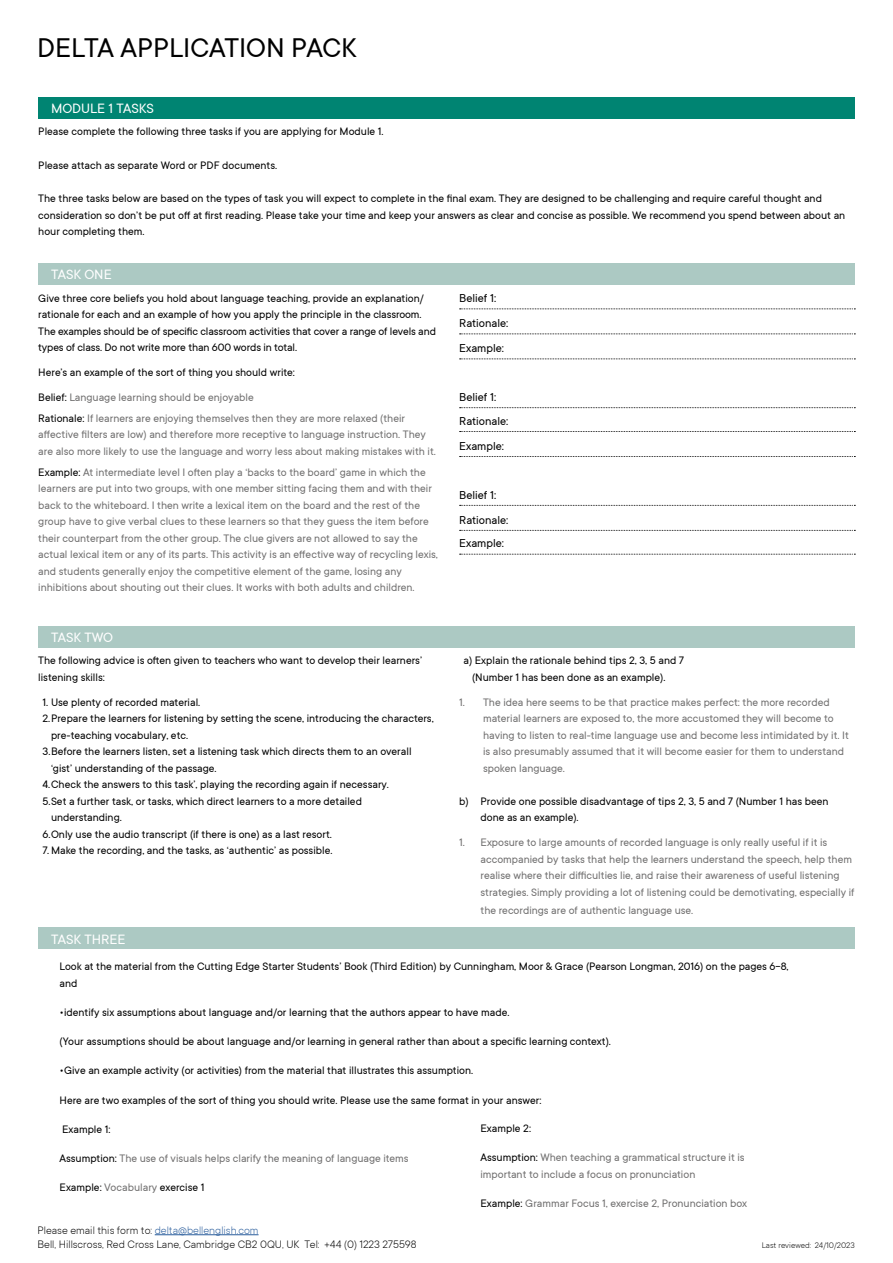
<style>
.page{position:relative;width:893px;height:1263px;background:#fff}
.page>*{position:absolute;margin:0;border:0;box-sizing:border-box;transform-origin:0 0}
.t1{font:30px "TT Commons";color:#000}
.t2{font:15px "TT Commons";color:#fff}
.t3{font:12.75px/25px "TT Commons";color:#000}
.t4{font:12px/16.5px "TT Commons";color:#000}
.t5{font:12px/16.5px "TT Commons";color:#706f6f}
.t6{font:300 12px/14.2px "TT Commons";color:#000}
.t7{font:300 9px "TT Commons";color:#000}
.s1{color:#706f6f}
.s2{color:#000}
.s3{color:#275b9b}
</style>
<div class="page">
<hr style="left:155px;top:1234px;width:104px;height:1px;background:#275b9b">
<div style="left:38px;top:98px;width:817px;height:21px;background:#008472"></div>
<div style="left:38px;top:263px;width:817px;height:22px;background:#acc9c3"></div>
<svg style="left:460px;top:308px;width:395px;height:1px"></svg>
<svg style="left:460px;top:333px;width:395px;height:1px"></svg>
<svg style="left:460px;top:358px;width:395px;height:1px"></svg>
<svg style="left:460px;top:407px;width:395px;height:1px"></svg>
<svg style="left:460px;top:431px;width:395px;height:1px"></svg>
<svg style="left:460px;top:456px;width:395px;height:1px"></svg>
<svg style="left:460px;top:505px;width:395px;height:1px"></svg>
<svg style="left:460px;top:530px;width:395px;height:1px"></svg>
<svg style="left:460px;top:554px;width:395px;height:1px"></svg>
<div style="left:38px;top:626px;width:817px;height:21px;background:#acc9c3"></div>
<div style="left:38px;top:928px;width:817px;height:21px;background:#acc9c3"></div>
<h1 class="t1" style="left:37px;top:31px;width:321px">DELTA APPLICATION PACK</h1>
<p class="t2" style="left:51px;top:101px;width:105px">MODULE 1 TASKS</p>
<p class="t4" style="left:38px;top:123px;width:347px">Please complete the following three tasks if you are applying for Module 1.</p>
<p class="t4" style="left:38px;top:157px;width:240px">Please attach as separate Word or PDF documents.</p>
<p class="t4" style="left:38px;top:190px;width:808px">The three tasks below are based on the types of task you will expect to complete in the final exam. They are designed to be challenging and require careful thought and consideration so don’t be put off at first reading. Please take your time and keep your answers as clear and concise as possible. We recommend you spend between about an hour completing them.</p>
<p class="t2" style="left:51px;top:267px;width:62px">TASK ONE</p>
<p class="t4" style="left:38px;top:290px;width:399px">Give three core beliefs you hold about language teaching, provide an explanation/ rationale for each and an example of how you apply the principle in the classroom.<br>The examples should be of specific classroom activities that cover a range of levels and types of class. Do not write more than 600 words in total.</p>
<p class="t4" style="left:38px;top:360px;width:258px;line-height:25px">Here’s an example of the sort of thing you should write:<br>Belief: <span class="s1">Language learning should be enjoyable</span></p>
<p class="t5" style="left:38px;top:410px;width:399px"><span class="s2">Rationale:</span> If learners are enjoying themselves then they are more relaxed (their affective filters are low) and therefore more receptive to language instruction. They are also more likely to use the language and worry less about making mistakes with it.</p>
<p class="t5" style="left:38px;top:464px;width:401px"><span class="s2">Example:</span> At intermediate level I often play a ‘backs to the board’ game in which the learners are put into two groups, with one member sitting facing them and with their back to the whiteboard. I then write a lexical item on the board and the rest of the group have to give verbal clues to these learners so that they guess the item before their counterpart from the other group. The clue givers are not allowed to say the actual lexical item or any of its parts. This activity is an effective way of recycling lexis, and students generally enjoy the competitive element of the game, losing any inhibitions about shouting out their clues. It works with both adults and children.</p>
<p class="t2" style="left:51px;top:629px;width:64px">TASK TWO</p>
<p class="t4" style="left:38px;top:652px;width:385px">The following advice is often given to teachers who want to develop their learners’ listening skills:</p>
<p class="t4" style="left:43px;top:694px;width:159px">1. Use plenty of recorded material.</p>
<p class="t4" style="left:43px;top:710px;width:393px">2.Prepare the learners for listening by setting the scene, introducing the characters,</p>
<p class="t4" style="left:51px;top:727px;width:139px">pre-teaching vocabulary, etc.</p>
<p class="t4" style="left:43px;top:743px;width:371px">3.Before the learners listen, set a listening task which directs them to an overall</p>
<p class="t4" style="left:51px;top:760px;width:167px">‘gist’ understanding of the passage.</p>
<p class="t4" style="left:43px;top:776px;width:348px">4.Check the answers to this task’, playing the recording again if necessary.</p>
<p class="t4" style="left:43px;top:793px;width:321px">5.Set a further task, or tasks, which direct learners to a more detailed</p>
<p class="t4" style="left:51px;top:809px;width:72px">understanding.</p>
<p class="t4" style="left:43px;top:826px;width:291px">6.Only use the audio transcript (if there is one) as a last resort.</p>
<p class="t4" style="left:43px;top:842px;width:291px">7.Make the recording, and the tasks, as ‘authentic’ as possible.</p>
<p class="t2" style="left:51px;top:931px;width:76px">TASK THREE</p>
<p class="t3" style="left:459px;top:286px;width:51px">Belief 1:<br>Rationale:<br>Example:</p>
<p class="t3" style="left:459px;top:385px;width:51px;line-height:23.9px">Belief 1:<br>Rationale:</p>
<p class="t3" style="left:459px;top:433px;width:46px">Example:</p>
<p class="t3" style="left:459px;top:482px;width:51px">Belief 1:<br>Rationale:</p>
<p class="t3" style="left:459px;top:531px;width:46px">Example:</p>
<p class="t4" style="left:472px;top:652px;width:214px;text-indent:-9px">a) Explain the rationale behind tips 2, 3, 5 and 7 (Number 1 has been done as an example).</p>
<p class="t5" style="left:483px;top:694px;width:367px;text-indent:-24px">1. The idea here seems to be that practice makes perfect: the more recorded material learners are exposed to, the more accustomed they will become to having to listen to real-time language use and become less intimidated by it. It is also presumably assumed that it will become easier for them to understand spoken language.</p>
<p class="t4" style="left:480px;top:793px;width:349px;text-indent:-21px">b) Provide one possible disadvantage of tips 2, 3, 5 and 7 (Number 1 has been done as an example).</p>
<p class="t5" style="left:480px;top:834px;width:375px;text-indent:-21px">1. Exposure to large amounts of recorded language is only really useful if it is accompanied by tasks that help the learners understand the speech, help them realise where their difficulties lie, and raise their awareness of useful listening strategies. Simply providing a lot of listening could be demotivating, especially if</p>
<p class="t5" style="left:480px;top:902px;width:214px">the recordings are of authentic language use.</p>
<p class="t4" style="left:60px;top:958px;width:731px">Look at the material from the Cutting Edge Starter Students’ Book (Third Edition) by Cunningham, Moor &amp; Grace (Pearson Longman, 2016) on the pages 6-8, and</p>
<p class="t4" style="left:60px;top:1004px;width:451px">•identify six assumptions about language and/or learning that the authors appear to have made.</p>
<p class="t4" style="left:60px;top:1033px;width:553px">(Your assumptions should be about language and/or learning in general rather than about a specific learning context).</p>
<p class="t4" style="left:60px;top:1062px;width:415px">•Give an example activity (or activities) from the material that illustrates this assumption.</p>
<p class="t4" style="left:60px;top:1092px;width:483px">Here are two examples of the sort of thing you should write. Please use the same format in your answer:</p>
<p class="t4" style="left:62px;top:1121px;width:50px">Example 1:</p>
<p class="t5" style="left:60px;top:1150px;width:351px"><span class="s2">Assumption:</span> The use of visuals helps clarify the meaning of language items</p>
<p class="t4" style="left:60px;top:1179px;width:146px">Example: <span class="s1">Vocabulary</span> exercise 1</p>
<p class="t4" style="left:480px;top:1120px;width:52px">Example 2:</p>
<p class="t5" style="left:480px;top:1149px;width:266px"><span class="s2">Assumption:</span> When teaching a grammatical structure it is important to include a focus on pronunciation</p>
<p class="t5" style="left:480px;top:1195px;width:268px"><span class="s2">Example:</span> Grammar Focus 1, exercise 2, Pronunciation box</p>
<p class="t6" style="left:38px;top:1223px;width:381px">Please email this form to: <span class="s3">delta@bellenglish.com<br></span>Bell, Hillscross, Red Cross Lane, Cambridge CB2 0QU, UK Tel: +44 (0) 1223 275598</p>
<p class="t7" style="left:762px;top:1240px;width:94px">Last reviewed: 24/10/2023</p>
</div>
